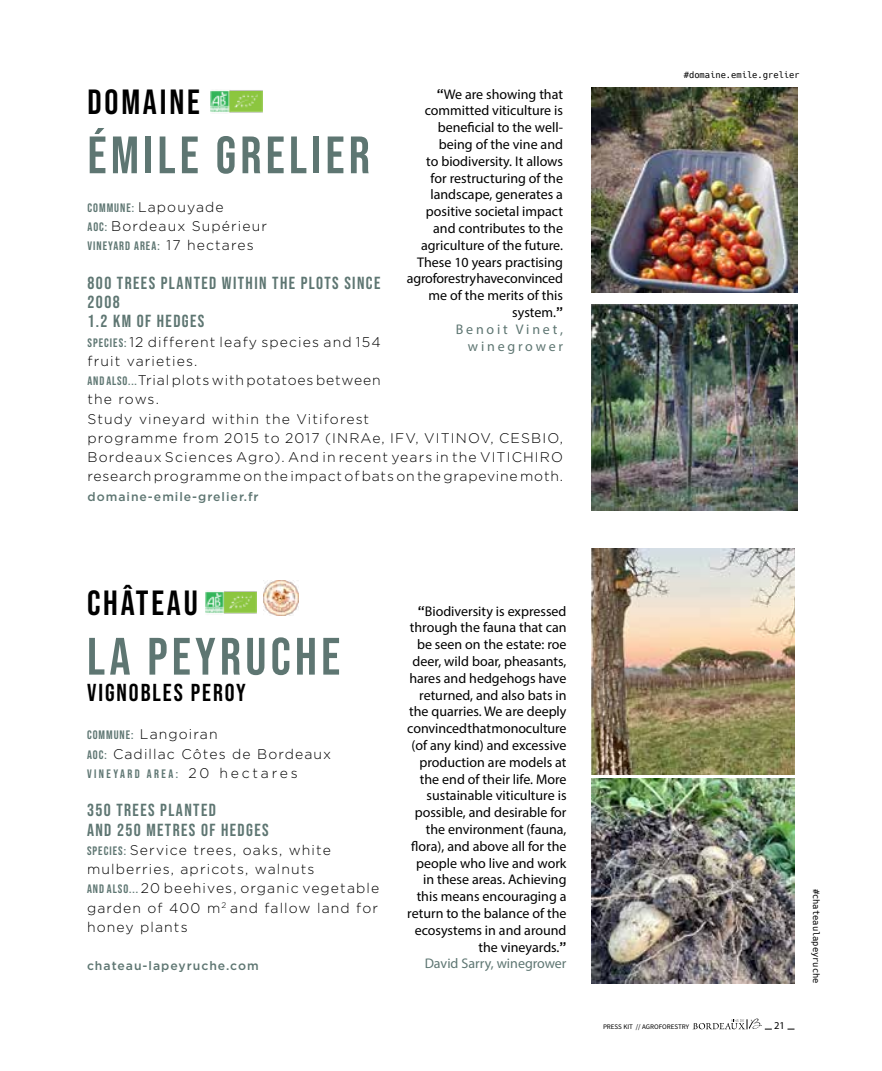
<style>
.page{position:relative;width:882px;height:1071px;background:#fff}
.page>*{position:absolute;margin:0;border:0;box-sizing:border-box;transform-origin:0 0}
.t1{font:52.5px "Bebas Neue";letter-spacing:.08em;color:#5e7672}
.t2{font:35px "Bebas Neue";letter-spacing:.08em;color:#000}
.t3{font:24.5px "Bebas Neue";letter-spacing:.08em;color:#000}
.t4{font:17.5px/19.2px "Bebas Neue";letter-spacing:.08em;color:#5e7672}
.t5{font:14px/16.8px "Myriad Pro";color:#000;text-align:right}
.t6{font:300 14px/19.2px "Gotham";letter-spacing:.08em;color:#000}
.t7{font:500 12.25px "Gotham";letter-spacing:.08em;color:#5e7672}
.t8{font:12.25px "Bebas Neue";letter-spacing:.08em;color:#5e7672}
.t9{font:12.25px "Bebas Neue";letter-spacing:.2em;color:#5e7672}
.t10{font:10.5px "Myriad Pro";color:#000}
.t11{font:8.75px "Hack";color:#000}
.t12{font:7px "Source Sans Pro";color:#000}
.s1{font-family:"Gotham";font-weight:500}
.s2{color:#5e7672}
.s3{font-family:"Bebas Neue";font-weight:400;font-size:12.25px;color:#5e7672}
.s4{font-family:"Gotham";font-weight:300;font-size:14px;color:#000}
</style>
<div class="page">
<svg style="left:692px;top:1018px;width:80px;height:12px"></svg>
<img style="left:211px;top:90px;width:51px;height:23px">
<img style="left:591px;top:88px;width:207px;height:205px">
<img style="left:591px;top:305px;width:207px;height:205px">
<img style="left:591px;top:549px;width:203px;height:226px">
<img style="left:205px;top:591px;width:51px;height:23px">
<img style="left:264px;top:580px;width:35px;height:35px">
<img style="left:591px;top:779px;width:203px;height:205px">
<p class="t5" style="left:407px;top:85px;width:158px"><span class="s1">“</span>We are showing that committed viticulture is beneficial to the well&shy;being of the vine and<br>to biodiversity. It allows for restructuring of the landscape, generates a positive societal impact and contributes to the agriculture of the future.<br>These 10 years practising agroforestry have convinced me of the merits of this system.<span class="s1">”<br></span><span class="s2">Benoit Vinet, winegrower</span></p>
<h2 class="t2" style="left:88px;top:82px;width:114px">DOMAINE</h2>
<h1 class="t1" style="left:88px;top:125px;width:284px">ÉMILE GRELIER</h1>
<p class="t6" style="left:88px;top:197px;width:181px"><span class="s3">COMMUNE:</span> Lapouyade<br><span class="s3">AOC:</span> Bordeaux Supérieur</p>
<p class="t8" style="left:88px;top:239px;width:168px">VINEYARD AREA: <span class="s4">17 hectares</span></p>
<p class="t4" style="left:88px;top:273px;width:294px">800 TREES PLANTED WITHIN THE PLOTS SINCE<br>2008<br>1.2 KM OF HEDGES</p>
<p class="t6" style="left:88px;top:332px;width:477px"><span class="s3">SPECIES:</span> 12 different leafy species and 154<br>fruit varieties.<br><span class="s3">AND ALSO...</span>Trial plots with potatoes between<br>the rows.<br>Study vineyard within the Vitiforest<br>programme from 2015 to 2017 (INRAe, IFV, VITINOV, CESBIO, Bordeaux Sciences Agro). And in recent years in the VITICHIRO research programme on the impact of bats on the grapevine moth.</p>
<p class="t7" style="left:88px;top:488px;width:173px">domaine-emile-grelier.fr</p>
<h2 class="t2" style="left:87px;top:583px;width:112px">CHÂTEAU</h2>
<h1 class="t1" style="left:87px;top:627px;width:255px">LA PEYRUCHE</h1>
<h3 class="t3" style="left:87px;top:679px;width:160px">VIGNOBLES PEROY</h3>
<p class="t6" style="left:87px;top:725px;width:246px"><span class="s3">COMMUNE:</span> Langoiran<br><span class="s3">AOC:</span> Cadillac Côtes de Bordeaux</p>
<p class="t9" style="left:87px;top:767px;width:212px">VINEYARD AREA: <span class="s4">20 hectares</span></p>
<p class="t4" style="left:87px;top:801px;width:183px">350 TREES PLANTED<br>AND 250 METRES OF HEDGES</p>
<p class="t6" style="left:87px;top:840px;width:294px"><span class="s3">SPECIES:</span> Service trees, oaks, white mulberries, apricots, walnuts<br><span class="s3">AND ALSO...</span> 20 beehives, organic vegetable garden of 400 m<sup>2</sup> and fallow land for honey plants</p>
<p class="t7" style="left:87px;top:958px;width:173px">chateau-lapeyruche.com</p>
<p class="t5" style="left:407px;top:602px;width:161px"><span class="s1">“</span>Biodiversity is expressed through the fauna that can be seen on the estate: roe deer, wild boar, pheasants, hares and hedgehogs have returned, and also bats in the quarries. We are deeply convinced that monoculture (of any kind) and excessive production are models at the end of their life. More sustainable viticulture is possible, and desirable for the environment (fauna, flora), and above all for the people who live and work in these areas. Achieving this means encouraging a return to the balance of the ecosystems in and around the vineyards.<span class="s1">”<br></span><span class="s2">David Sarry, winegrower</span></p>
<p class="t11" style="left:684px;top:69px;width:117px">#domaine.emile.grelier</p>
<p class="t12" style="left:603px;top:1023px;width:88px">PRESS KIT // AGROFORESTRY</p>
<p class="t10" style="left:774px;top:1019px;width:12px">21</p>
<p class="t11" style="left:822px;top:889px;width:96px;rotate:90deg">#chateaulapeyruche</p>
</div>
